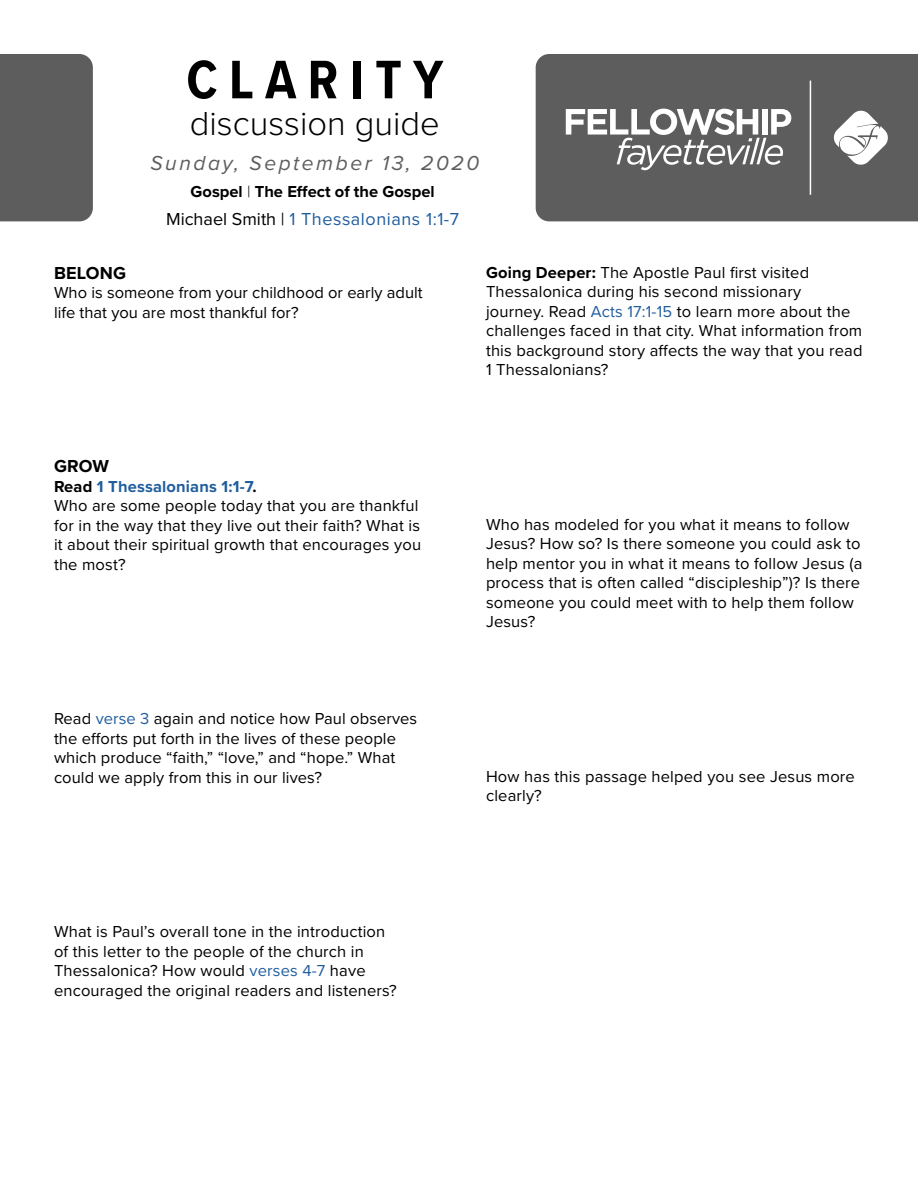
<style>
.page{position:relative;width:918px;height:1188px;background:#fff}
.page>*{position:absolute;margin:0;border:0;box-sizing:border-box;transform-origin:0 0}
.t1{font:700 56.25px "Proxima Nova Cond";letter-spacing:.2em;color:#000}
.t2{font:300 34.5px "Proxima Nova";color:#000}
.t3{font:italic 21px "Proxima Nova";letter-spacing:.12em;color:#5d5d5d}
.t4{font:18px "Proxima Nova";letter-spacing:.03em;color:#215e9e}
.t5{font:700 18px "Proxima Nova";letter-spacing:.01em;color:#000}
.t6{font:16.5px/19.5px "Proxima Nova";letter-spacing:.01em;color:#000}
.t7{font:700 16.5px "Proxima Nova";color:#000}
.s1{font-weight:300}
.s2{color:#000}
.s3{font-weight:700}
.s4{font-weight:700;color:#215e9e}
.s5{color:#215e9e}
</style>
<div class="page">
<div style="left:536px;top:54px;width:382px;height:167px;background:#5d5d5d"></div>
<div style="left:0;top:54px;width:93px;height:167px;background:#5d5d5d"></div>
<svg style="left:566px;top:109px;width:225px;height:61px"></svg>
<hr style="left:810px;top:81px;width:1px;height:114px;background:#fff">
<svg style="left:833px;top:110px;width:56px;height:56px"></svg>
<h1 class="t1" style="left:186px;top:38px;width:259px">CLARITY</h1>
<h2 class="t2" style="left:190px;top:97px;width:251px">discussion guide</h2>
<p class="t3" style="left:150px;top:147px;width:330px">Sunday, September 13, 2020</p>
<p class="t7" style="left:191px;top:180px;width:246px">Gospel <span class="s1">|</span> The Effect of the Gospel</p>
<p class="t4" style="left:166px;top:206px;width:295px"><span class="s2">Michael Smith |</span> 1 Thessalonians 1:1-7</p>
<p class="t5" style="left:54px;top:259px;width:74px">BELONG</p>
<p class="t6" style="left:54px;top:282px;width:370px">Who is someone from your childhood or early adult life that you are most thankful for?</p>
<p class="t5" style="left:54px;top:453px;width:57px">GROW</p>
<p class="t6" style="left:54px;top:476px;width:369px"><span class="s3">Read</span> <span class="s4">1 Thessalonians 1:1-7</span><span class="s3">.<br></span>Who are some people today that you are thankful for in the way that they live out their faith? What is it about their spiritual growth that encourages you the most?</p>
<p class="t6" style="left:54px;top:708px;width:365px">Read <span class="s5">verse 3</span> again and notice how Paul observes the efforts put forth in the lives of these people which produce “faith,” “love,” and “hope.” What could we apply from this in our lives?</p>
<p class="t6" style="left:54px;top:921px;width:344px">What is Paul’s overall tone in the introduction of this letter to the people of the church in Thessalonica? How would <span class="s5">verses 4-7</span> have encouraged the original readers and listeners?</p>
<p class="t6" style="left:486px;top:262px;width:378px"><span class="s3">Going Deeper:</span> The Apostle Paul first visited Thessalonica during his second missionary journey. Read <span class="s5">Acts 17:1-15</span> to learn more about the challenges faced in that city. What information from this background story affects the way that you read 1 Thessalonians?</p>
<p class="t6" style="left:486px;top:514px;width:378px">Who has modeled for you what it means to follow Jesus? How so? Is there someone you could ask to help mentor you in what it means to follow Jesus (a process that is often called “discipleship”)? Is there someone you could meet with to help them follow Jesus?</p>
<p class="t6" style="left:486px;top:766px;width:370px">How has this passage helped you see Jesus more clearly?</p>
</div>
